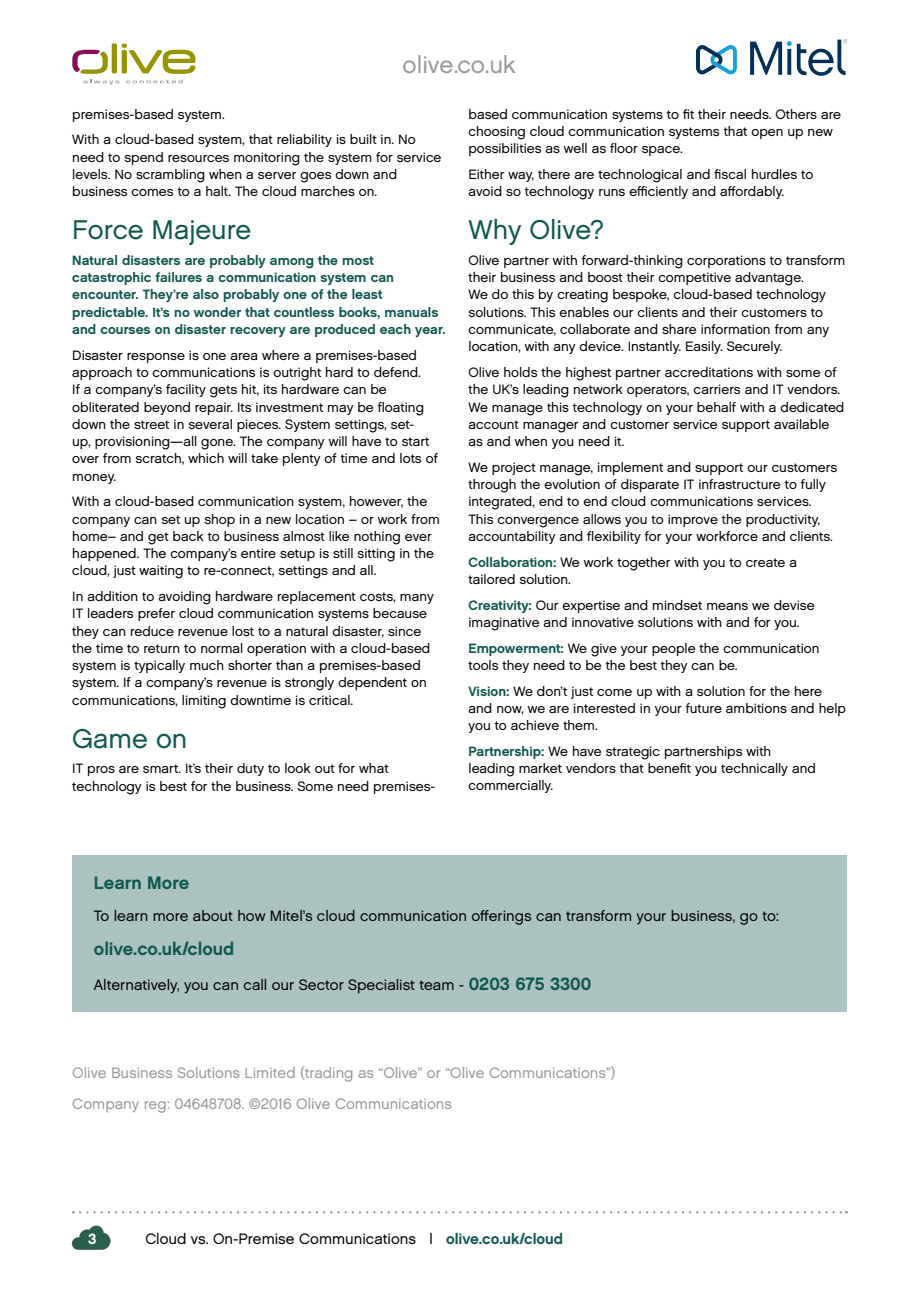
<style>
.page{position:relative;width:919px;height:1289px;background:#fff}
.page>*{position:absolute;margin:0;border:0;box-sizing:border-box;transform-origin:0 0}
.bullets{font:27px "Chalet London Nineteen Sixty";color:#0f584f}
.t1{font:24px "Chalet London Nineteen Sixty";color:#999}
.t2{font:18px "Chalet New York Nineteen Sixty";color:#0f584f}
.t3{font:15px "Chalet London Nineteen Sixty";color:#999}
.t4{font:15px "Chalet London Nineteen Sixty";color:#000001}
.t5{font:15px "Chalet London Nineteen Sixty";color:#000}
.t6{font:15px "Chalet New York Nineteen Sixty";color:#fff}
.bullets-2{font:13.5px/17.2px "Chalet London Nineteen Sixty";color:#000001}
.bullets-3{font:13.5px/17.2px "Chalet New York Nineteen Sixty";color:#0f584f}
.s1{font-family:"Chalet New York Nineteen Sixty";color:#0f584f}
.s2{font-family:"Chalet New York Nineteen Sixty";font-size:18px;color:#0f584f}
</style>
<div class="page">
<img style="left:72px;top:1225px;width:39px;height:24px">
<svg style="left:72px;top:44px;width:123px;height:40px"></svg>
<svg style="left:80px;top:1211px;width:766px;height:2px"></svg>
<img style="left:696px;top:39px;width:150px;height:37px">
<div style="left:72px;top:854px;width:774px;height:157px;background:#abc4c1"></div>
<h2 class="t1" style="left:402px;top:50px;width:115px">olive.co.uk</h2>
<p class="bullets-2" style="left:72px;top:105px;width:154px">premises-based system.</p>
<p class="bullets-2" style="left:72px;top:131px;width:370px">With a cloud-based system, that reliability is built in. No need to spend resources monitoring the system for service levels. No scrambling when a server goes down and business comes to a halt. The cloud marches on.</p>
<p class="bullets" style="left:72px;top:213px;width:180px">Force Majeure</p>
<p class="bullets-3" style="left:72px;top:251px;width:374px">Natural disasters are probably among the most catastrophic failures a communication system can encounter. They’re also probably one of the least predictable. It’s no wonder that countless books, manuals and courses on disaster recovery are produced each year.</p>
<p class="bullets-2" style="left:72px;top:346px;width:367px">Disaster response is one area where a premises-based approach to communications is outright hard to defend.<br>If a company’s facility gets hit, its hardware can be obliterated beyond repair. Its investment may be floating down the street in several pieces. System settings, set-<br>up, provisioning—all gone. The company will have to start over from scratch, which will take plenty of time and lots of money.</p>
<p class="bullets-2" style="left:72px;top:493px;width:369px">With a cloud-based communication system, however, the company can set up shop in a new location – or work from home– and get back to business almost like nothing ever happened. The company’s entire setup is still sitting in the cloud, just waiting to re-connect, settings and all.</p>
<p class="bullets-2" style="left:72px;top:587px;width:363px">In addition to avoiding hardware replacement costs, many IT leaders prefer cloud communication systems because they can reduce revenue lost to a natural disaster, since the time to return to normal operation with a cloud-based system is typically much shorter than a premises-based system. If a company’s revenue is strongly dependent on communications, limiting downtime is critical.</p>
<p class="bullets" style="left:72px;top:721px;width:117px">Game on</p>
<p class="bullets-2" style="left:72px;top:760px;width:364px">IT pros are smart. It’s their duty to look out for what technology is best for the business. Some need premises-</p>
<p class="bullets-2" style="left:468px;top:105px;width:374px">based communication systems to fit their needs. Others are choosing cloud communication systems that open up new possibilities as well as floor space.</p>
<p class="bullets-2" style="left:468px;top:165px;width:346px">Either way, there are technological and fiscal hurdles to avoid so technology runs efficiently and affordably.</p>
<p class="bullets" style="left:468px;top:213px;width:137px">Why Olive?</p>
<p class="bullets-2" style="left:468px;top:251px;width:378px">Olive partner with forward-thinking corporations to transform their business and boost their competitive advantage.<br>We do this by creating bespoke, cloud-based technology solutions. This enables our clients and their customers to communicate, collaborate and share information from any location, with any device. Instantly. Easily. Securely.</p>
<p class="bullets-2" style="left:468px;top:363px;width:377px">Olive holds the highest partner accreditations with some of the UK’s leading network operators, carriers and IT vendors.<br>We manage this technology on your behalf with a dedicated account manager and customer service support available as and when you need it.</p>
<p class="bullets-2" style="left:468px;top:458px;width:370px">We project manage, implement and support our customers through the evolution of disparate IT infrastructure to fully integrated, end to end cloud communications services.<br>This convergence allows you to improve the productivity, accountability and flexibility for your workforce and clients.</p>
<p class="bullets-2" style="left:468px;top:553px;width:330px"><span class="s1">Collaboration:</span> We work together with you to create a tailored solution.</p>
<p class="bullets-2" style="left:468px;top:596px;width:347px"><span class="s1">Creativity:</span> Our expertise and mindset means we devise imaginative and innovative solutions with and for you.</p>
<p class="bullets-2" style="left:468px;top:639px;width:352px"><span class="s1">Empowerment:</span> We give your people the communication tools they need to be the best they can be.</p>
<p class="bullets-2" style="left:468px;top:682px;width:379px"><span class="s1">Vision:</span> We don’t just come up with a solution for the here and now, we are interested in your future ambitions and help you to achieve them.</p>
<p class="bullets-2" style="left:468px;top:742px;width:349px"><span class="s1">Partnership:</span> We have strategic partnerships with leading market vendors that benefit you technically and commercially.</p>
<p class="t2" style="left:94px;top:871px;width:97px">Learn More</p>
<p class="t5" style="left:94px;top:906px;width:686px">To learn more about how Mitel’s cloud communication offerings can transform your business, go to:</p>
<p class="t2" style="left:94px;top:937px;width:142px">olive.co.uk/cloud</p>
<p class="t4" style="left:94px;top:975px;width:499px">Alternatively, you can call our Sector Specialist team - <span class="s2">0203 675 3300</span></p>
<p class="t3" style="left:72px;top:1063px;width:544px">Olive Business Solutions Limited (trading as “Olive” or “Olive Communications”)</p>
<p class="t3" style="left:72px;top:1094px;width:381px">Company reg: 04648708. ©2016 Olive Communications</p>
<p class="t6" style="left:88px;top:1229px;width:10px">3</p>
<p class="t4" style="left:145px;top:1229px;width:419px">Cloud vs. On-Premise Communications | <span class="s1">olive.co.uk/cloud</span></p>
</div>
